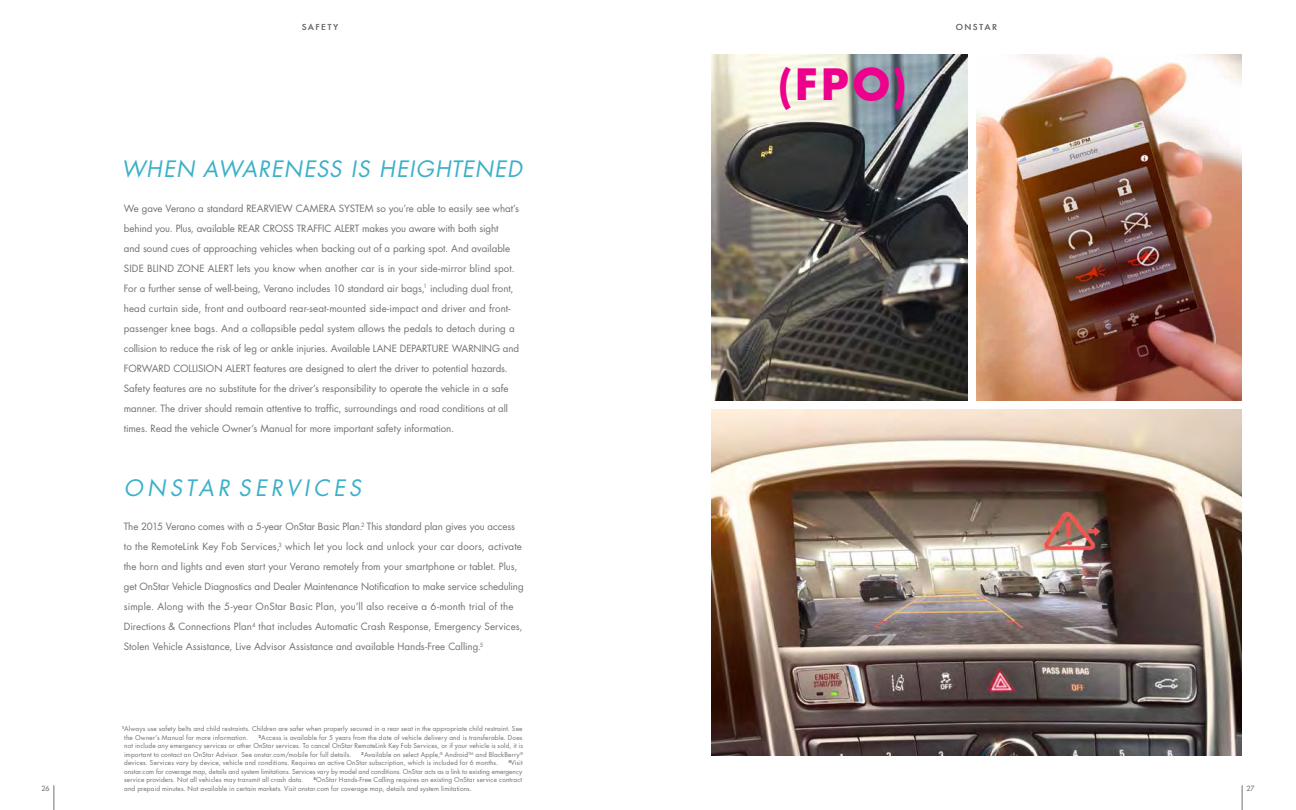
<style>
.page{position:relative;width:1296px;height:810px;background:#fff}
.page>*{position:absolute;margin:0;border:0;box-sizing:border-box;transform-origin:0 0}
.t1{font:700 42px "Futura";color:#ec008c}
.t2{font:italic 22px "Futura";letter-spacing:.04em;color:#3bb0c9}
.t3{font:italic 22px "Futura";letter-spacing:.185em;color:#3bb0c9}
.t4{font:9.8px/20px "Futura";color:#717073}
.t5{font:8px "Futura";letter-spacing:.255em;color:#717073}
.t6{font:7px "Futura";color:#717073}
.t7{font:6.5px/8.5px "Futura";letter-spacing:.015em;color:#717073}
</style>
<div class="page">
<img style="left:711px;top:410px;width:531px;height:346px">
<svg style="left:54px;top:785px;width:1px;height:25px"></svg>
<svg style="left:1242px;top:785px;width:1px;height:25px"></svg>
<img style="left:711px;top:54px;width:257px;height:346px">
<img style="left:976px;top:54px;width:266px;height:346px">
<p class="t5" style="left:302px;top:22px;width:38px">SAFETY</p>
<p class="t5" style="left:956px;top:22px;width:42px">ONSTAR</p>
<h2 class="t2" style="left:121px;top:154px;width:402px">WHEN AWARENESS IS HEIGHTENED</h2>
<p class="t4" style="left:124px;top:198px;width:397px">We gave Verano a standard REARVIEW CAMERA SYSTEM so you’re able to easily see what’s behind you. Plus, available REAR CROSS TRAFFIC ALERT makes you aware with both sight<br>and sound cues of approaching vehicles when backing out of a parking spot. And available SIDE BLIND ZONE ALERT lets you know when another car is in your side-mirror blind spot.<br>For a further sense of well-being, Verano includes 10 standard air bags,<sup>1</sup> including dual front, head curtain side, front and outboard rear-seat-mounted side-impact and driver and front&shy;passenger knee bags. And a collapsible pedal system allows the pedals to detach during a collision to reduce the risk of leg or ankle injuries. Available LANE DEPARTURE WARNING and FORWARD COLLISION ALERT features are designed to alert the driver to potential hazards.<br>Safety features are no substitute for the driver’s responsibility to operate the vehicle in a safe manner. The driver should remain attentive to traffic, surroundings and road conditions at all times. Read the vehicle Owner’s Manual for more important safety information.</p>
<h2 class="t3" style="left:124px;top:472px;width:239px">ONSTAR SERVICES</h2>
<p class="t4" style="left:124px;top:517px;width:401px">The 2015 Verano comes with a 5-year OnStar Basic Plan.<sup>2</sup> This standard plan gives you access to the RemoteLink Key Fob Services,<sup>3</sup> which let you lock and unlock your car doors, activate the horn and lights and even start your Verano remotely from your smartphone or tablet. Plus, get OnStar Vehicle Diagnostics and Dealer Maintenance Notification to make service scheduling simple. Along with the 5-year OnStar Basic Plan, you’ll also receive a 6-month trial of the Directions &amp; Connections Plan<sup>4</sup> that includes Automatic Crash Response, Emergency Services, Stolen Vehicle Assistance, Live Advisor Assistance and available Hands-Free Calling.<sup>5</sup></p>
<h1 class="t1" style="left:778px;top:55px;width:130px">(FPO)</h1>
<p class="t7" style="left:124px;top:725px;width:400px;text-indent:-3px"><sup>1</sup>Always use safety belts and child restraints. Children are safer when properly secured in a rear seat in the appropriate child restraint. See the Owner’s Manual for more information.</p>
<p class="t7" style="left:124px;top:733px;width:400px;text-align:justify;text-indent:134px"><sup>2</sup>Access is available for 5 years from the date of vehicle delivery and is transferable. Does not include any emergency services or other OnStar services. To cancel OnStar RemoteLink Key Fob Services, or if your vehicle is sold, it is important to contact an OnStar Advisor. See onstar.com/mobile for full details.</p>
<p class="t7" style="left:124px;top:750px;width:400px;text-indent:237px"><sup>3</sup>Available on select Apple,<sup>®</sup> Android<sup>TM</sup> and BlackBerry<sup>® </sup>devices. Services vary by device, vehicle and conditions. Requires an active OnStar subscription, which is included for 6 months.</p>
<p class="t7" style="left:124px;top:759px;width:400px;text-align:justify;text-indent:384px"><sup>4</sup>Visit onstar.com for coverage map, details and system limitations. Services vary by model and conditions. OnStar acts as a link to existing emergency service providers. Not all vehicles may transmit all crash data.</p>
<p class="t7" style="left:124px;top:776px;width:399px;text-indent:189px"><sup>5</sup>OnStar Hands-Free Calling requires an existing OnStar service contract and prepaid minutes. Not available in certain markets. Visit onstar.com for coverage map, details and system limitations.</p>
<p class="t6" style="left:41px;top:784px;width:10px">26</p>
<p class="t6" style="left:1246px;top:784px;width:10px">27</p>
</div>
